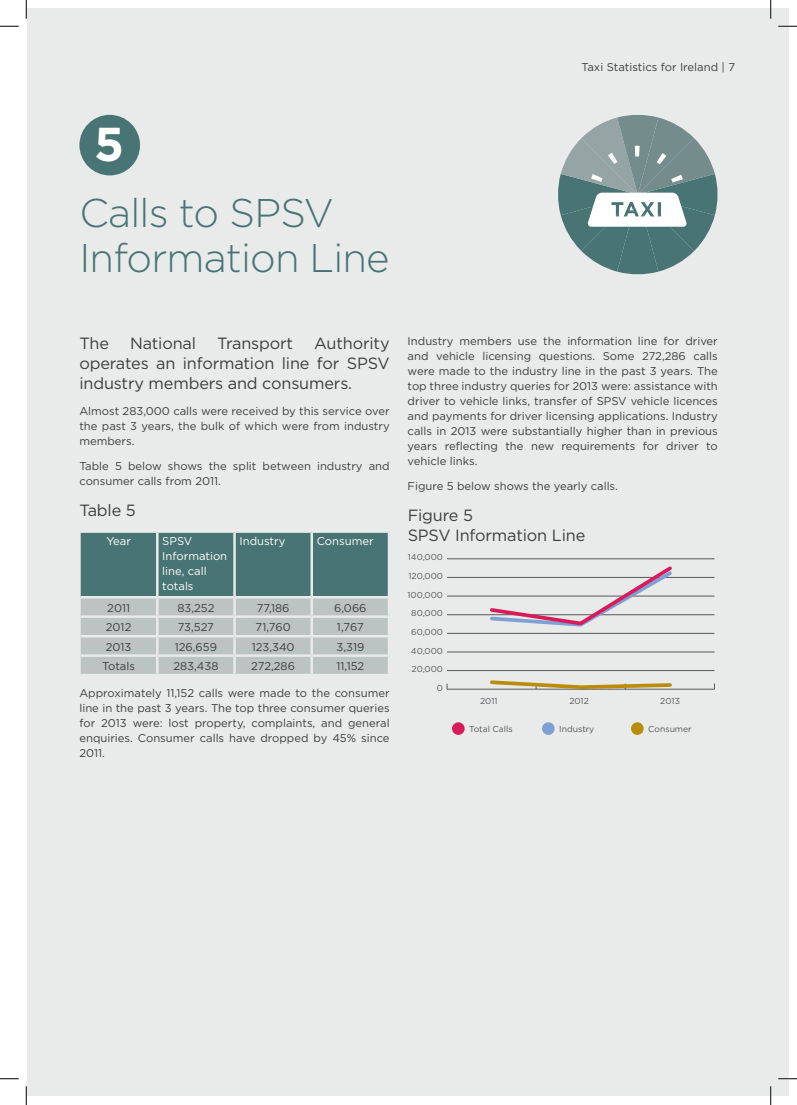
<style>
.page{position:relative;width:797px;height:1105px;background:#fff}
.page>*{position:absolute;margin:0;border:0;box-sizing:border-box;transform-origin:0 0}
.t1{font:700 47.5px "Gotham";color:#fff}
.t2{font:300 40px/45px "Gotham";letter-spacing:-.02em;color:#487474}
.t3{font:16.25px/20px "Gotham";letter-spacing:-.01em;color:#3e3e3f;text-align:justify}
.t4{font:11.25px/15px "Gotham";color:#3e3e3f;text-align:justify}
.t5{font:11.25px/15px "Gotham";color:#fff}
.t6{font:8.62px/18.8px "Gotham";color:#57585a;text-align:right}
</style>
<div class="page">
<div style="left:27px;top:9px;width:761px;height:1087px;background:#e9eaea"></div>
<svg style="left:80px;top:532px;width:309px;height:142px;background:#8ea5a5"></svg>
<hr style="left:447px;top:652px;width:267px;height:1px;background:#57585a">
<hr style="left:447px;top:633px;width:267px;height:1px;background:#57585a">
<hr style="left:447px;top:614px;width:267px;height:1px;background:#57585a">
<hr style="left:447px;top:596px;width:267px;height:1px;background:#57585a">
<hr style="left:447px;top:577px;width:267px;height:1px;background:#57585a">
<hr style="left:447px;top:558px;width:267px;height:1px;background:#57585a">
<hr style="left:447px;top:689px;width:267px;height:1px;background:#57585a">
<hr style="left:447px;top:670px;width:267px;height:1px;background:#57585a">
<div style="left:452px;top:722px;width:12px;height:13px;background:#d91a5b;border-radius:50%"></div>
<div style="left:631px;top:722px;width:12px;height:13px;background:#bb8c07;border-radius:50%"></div>
<div style="left:542px;top:722px;width:12px;height:13px;background:#7fa0d3;border-radius:50%"></div>
<svg style="left:488px;top:680px;width:185px;height:10px"></svg>
<svg style="left:487px;top:566px;width:188px;height:61px"></svg>
<div style="left:79px;top:115px;width:61px;height:60px;background:#487474;border-radius:50%"></div>
<svg style="left:558px;top:115px;width:160px;height:160px"></svg>
<svg style="left:0;top:25px;width:19px;height:2px"></svg>
<svg style="left:778px;top:25px;width:19px;height:2px"></svg>
<svg style="left:0;top:1078px;width:19px;height:1px"></svg>
<svg style="left:778px;top:1078px;width:19px;height:1px"></svg>
<svg style="left:25px;top:0;width:2px;height:19px"></svg>
<svg style="left:25px;top:1086px;width:2px;height:19px"></svg>
<svg style="left:770px;top:0;width:1px;height:19px"></svg>
<svg style="left:770px;top:1086px;width:1px;height:19px"></svg>
<h1 class="t1" style="left:94px;top:116px;width:31px">5</h1>
<h2 class="t2" style="left:79px;top:190px;width:312px">Calls to SPSV<br>Information Line</h2>
<p class="t4" style="left:581px;top:59px;width:155px">Taxi Statistics for Ireland | 7</p>
<h3 class="t3" style="left:79px;top:333px;width:312px;text-indent:235px">Authority operates an information line for SPSV industry members and consumers.</h3>
<p class="t4" style="left:79px;top:403px;width:312px">Almost 283,000 calls were received by this service over the past 3 years, the bulk of which were from industry members.</p>
<p class="t4" style="left:79px;top:459px;width:312px">Table 5 below shows the split between industry and consumer calls from 2011.</p>
<h3 class="t3" style="left:79px;top:500px;width:58px">Table 5</h3>
<p class="t5" style="left:106px;top:533px;width:26px">Year</p>
<p class="t5" style="left:162px;top:533px;width:66px">SPSV<br>Information line, call totals</p>
<p class="t5" style="left:239px;top:533px;width:47px">Industry</p>
<p class="t5" style="left:317px;top:533px;width:58px">Consumer</p>
<p class="t4" style="left:107px;top:600px;width:24px">2011</p>
<p class="t4" style="left:177px;top:600px;width:38px">83,252</p>
<p class="t4" style="left:257px;top:600px;width:34px">77,186</p>
<p class="t4" style="left:334px;top:600px;width:34px">6,066</p>
<p class="t4" style="left:106px;top:619px;width:27px">2012</p>
<p class="t4" style="left:178px;top:619px;width:38px">73,527</p>
<p class="t4" style="left:255px;top:619px;width:37px">71,760</p>
<p class="t4" style="left:337px;top:619px;width:28px">1,767</p>
<p class="t4" style="left:106px;top:639px;width:27px">2013</p>
<p class="t4" style="left:175px;top:639px;width:44px">126,659</p>
<p class="t4" style="left:252px;top:639px;width:44px">123,340</p>
<p class="t4" style="left:336px;top:639px;width:29px">3,319</p>
<p class="t4" style="left:102px;top:658px;width:34px">Totals</p>
<p class="t4" style="left:173px;top:658px;width:47px">283,438</p>
<p class="t4" style="left:251px;top:658px;width:45px">272,286</p>
<p class="t4" style="left:336px;top:658px;width:29px">11,152</p>
<p class="t4" style="left:79px;top:685px;width:312px">Approximately 11,152 calls were made to the consumer line in the past 3 years. The top three consumer queries for 2013 were: lost property, complaints, and general enquiries. Consumer calls have dropped by 45% since 2011.</p>
<h3 class="t3" style="left:79px;top:333px;width:31px">The</h3>
<h3 class="t3" style="left:130px;top:333px;width:68px">National</h3>
<h3 class="t3" style="left:217px;top:333px;width:77px">Transport</h3>
<p class="t4" style="left:407px;top:333px;width:312px">Industry members use the information line for driver and vehicle licensing questions. Some 272,286 calls were made to the industry line in the past 3 years. The top three industry queries for 2013 were: assistance with driver to vehicle links, transfer of SPSV vehicle licences and payments for driver licensing applications. Industry calls in 2013 were substantially higher than in previous years reflecting the new requirements for driver to vehicle links.</p>
<p class="t4" style="left:407px;top:479px;width:212px">Figure 5 below shows the yearly calls.</p>
<h3 class="t3" style="left:407px;top:505px;width:179px">Figure 5<br>SPSV Information Line</h3>
<p class="t6" style="left:407px;top:548px;width:37px">140,000<br>120,000<br>100,000<br>80,000<br>60,000<br>40,000<br>20,000<br>0</p>
<p class="t6" style="left:469px;top:719px;width:45px">Total Calls</p>
<p class="t6" style="left:559px;top:719px;width:37px">Industry</p>
<p class="t6" style="left:648px;top:719px;width:45px">Consumer</p>
<p class="t6" style="left:480px;top:692px;width:19px">2011</p>
<p class="t6" style="left:569px;top:692px;width:21px">2012</p>
<p class="t6" style="left:660px;top:691px;width:21px">2013</p>
</div>
